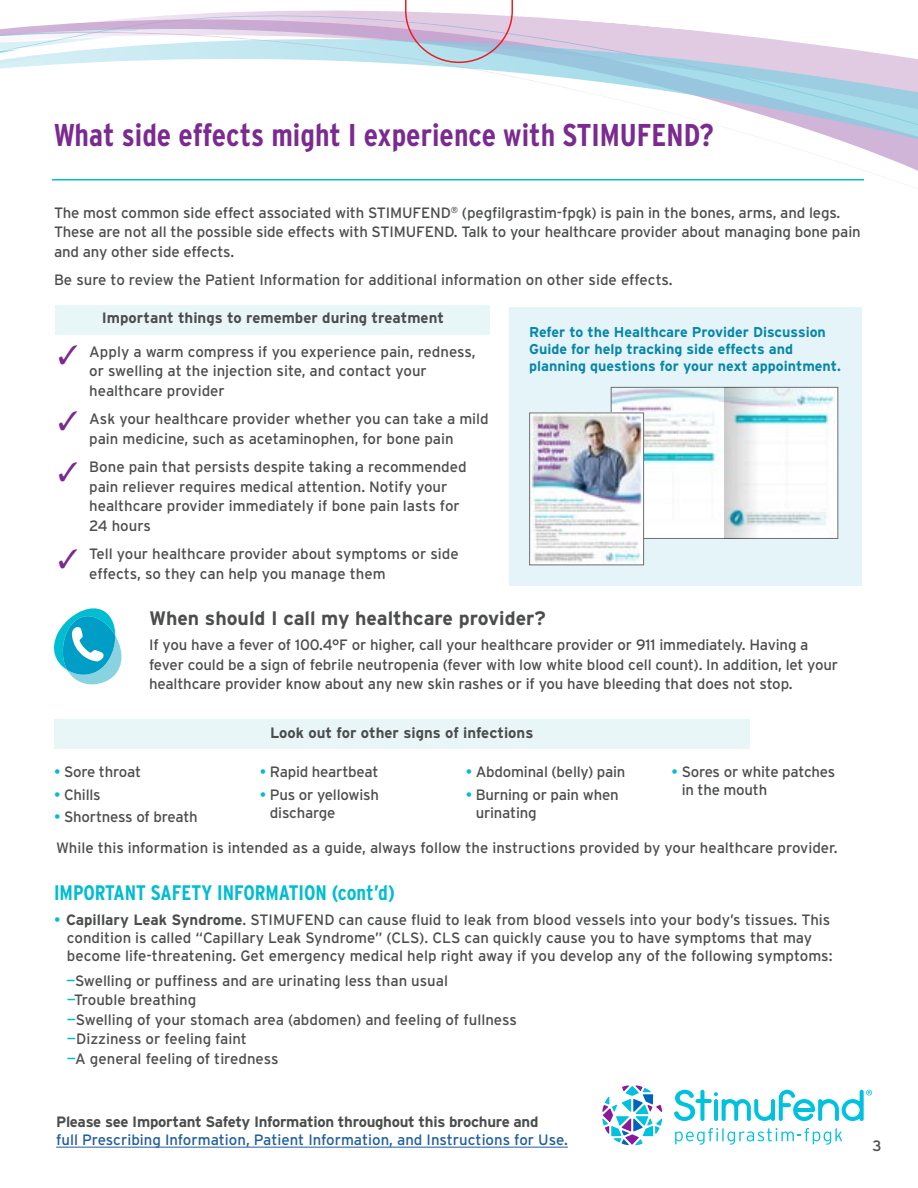
<style>
.page{position:relative;width:918px;height:1188px;background:#fff}
.page>*{position:absolute;margin:0;border:0;box-sizing:border-box;transform-origin:0 0}
.t1{font:700 31.5px "Interstate Condensed";color:#7a2a90}
.t2{font:700 21px "Interstate Condensed";color:#00bdd2}
.t3{font:700 19.5px "Interstate";color:#4c4d4d}
.t4{font:15px/19.5px "Interstate";letter-spacing:-.01em;color:#4c4d4d}
.t5{font:700 15px "Interstate";letter-spacing:-.015em;color:#4c4d4d}
.t6{font:15px "Interstate";color:#215e9e}
.t7{font:700 14.25px/17.1px "Interstate";color:#0787a7}
.s1{color:#00bdd2}
.s2{font-weight:700}
</style>
<div class="page">
<svg style="left:51px;top:21px;width:867px;height:168px"></svg>
<svg style="left:0;top:10px;width:582px;height:117px"></svg>
<hr style="left:56px;top:1147px;width:512px;height:1px;background:#215e9e">
<hr style="left:52px;top:179px;width:812px;height:2px;background:#00bdd2">
<div style="left:56px;top:305px;width:434px;height:29px;background:#e9f6f8"></div>
<svg style="left:54px;top:608px;width:68px;height:76px"></svg>
<div style="left:54px;top:720px;width:696px;height:29px;background:#e9f6f8"></div>
<div style="left:510px;top:307px;width:352px;height:279px;background:#e4f4f8"></div>
<img style="left:613px;top:389px;width:223px;height:148px">
<div style="left:611px;top:387px;width:227px;height:152px;border:1px solid #6d6e71"></div>
<svg style="left:725px;top:387px;width:34px;height:152px"></svg>
<img style="left:531px;top:415px;width:111px;height:148px">
<div style="left:529px;top:413px;width:115px;height:152px;border:1px solid #6d6e71"></div>
<svg style="left:602px;top:1085px;width:60px;height:60px"></svg>
<svg style="left:674px;top:1090px;width:198px;height:31px"></svg>
<svg style="left:675px;top:1128px;width:167px;height:17px"></svg>
<svg style="left:404px;top:0;width:110px;height:64px"></svg>
<h1 class="t1" style="left:54px;top:118px;width:661px">What side effects might I experience with STIMUFEND?</h1>
<p class="t4" style="left:54px;top:202px;width:808px">The most common side effect associated with STIMUFEND<sup>®</sup> (pegfilgrastim-fpgk) is pain in the bones, arms, and legs.<br>These are not all the possible side effects with STIMUFEND. Talk to your healthcare provider about managing bone pain and any other side effects.</p>
<p class="t4" style="left:54px;top:270px;width:620px">Be sure to review the Patient Information for additional information on other side effects.</p>
<p class="t5" style="left:102px;top:309px;width:344px">Important things to remember during treatment</p>
<p class="t4" style="left:89px;top:342px;width:388px">Apply a warm compress if you experience pain, redness, or swelling at the injection site, and contact your healthcare provider</p>
<p class="t4" style="left:89px;top:409px;width:401px">Ask your healthcare provider whether you can take a mild pain medicine, such as acetaminophen, for bone pain</p>
<p class="t4" style="left:89px;top:457px;width:379px">Bone pain that persists despite taking a recommended pain reliever requires medical attention. Notify your healthcare provider immediately if bone pain lasts for 24 hours</p>
<p class="t4" style="left:89px;top:544px;width:371px">Tell your healthcare provider about symptoms or side effects, so they can help you manage them</p>
<h3 class="t3" style="left:149px;top:607px;width:398px">When should I call my healthcare provider?</h3>
<p class="t4" style="left:149px;top:635px;width:691px">If you have a fever of 100.4°F or higher, call your healthcare provider or 911 immediately. Having a fever could be a sign of febrile neutropenia (fever with low white blood cell count). In addition, let your healthcare provider know about any new skin rashes or if you have bleeding that does not stop.</p>
<p class="t5" style="left:270px;top:724px;width:265px">Look out for other signs of infections</p>
<p class="t4" style="left:54px;top:762px;width:89px"><span class="s1">•</span> Sore throat</p>
<p class="t4" style="left:54px;top:784px;width:48px"><span class="s1">•</span> Chills</p>
<p class="t4" style="left:54px;top:807px;width:145px"><span class="s1">•</span> Shortness of breath</p>
<p class="t7" style="left:529px;top:324px;width:313px">Refer to the Healthcare Provider Discussion<br>Guide for help tracking side effects and planning questions for your next appointment.</p>
<p class="t4" style="left:260px;top:762px;width:120px"><span class="s1">•</span> Rapid heartbeat</p>
<p class="t4" style="left:270px;top:785px;width:111px;line-height:18px;text-indent:-10px"><span class="s1">•</span> Pus or yellowish discharge</p>
<p class="t4" style="left:466px;top:762px;width:161px"><span class="s1">•</span> Abdominal (belly) pain</p>
<p class="t4" style="left:476px;top:785px;width:144px;line-height:18px;text-indent:-10px"><span class="s1">•</span> Burning or pain when urinating</p>
<p class="t4" style="left:682px;top:763px;width:155px;line-height:18px;text-indent:-10px"><span class="s1">•</span> Sores or white patches in the mouth</p>
<p class="t4" style="left:56px;top:838px;width:783px">While this information is intended as a guide, always follow the instructions provided by your healthcare provider.</p>
<h2 class="t2" style="left:54px;top:881px;width:342px">IMPORTANT SAFETY INFORMATION (cont’d)</h2>
<p class="t4" style="left:67px;top:911px;width:767px;line-height:18px;text-indent:-13px"><span class="s1">•</span> <span class="s2">Capillary Leak Syndrome</span>. STIMUFEND can cause fluid to leak from blood vessels into your body’s tissues. This condition is called “Capillary Leak Syndrome” (CLS). CLS can quickly cause you to have symptoms that may become life-threatening. Get emergency medical help right away if you develop any of the following symptoms:</p>
<p class="t4" style="left:66px;top:971px;width:452px"><span class="s1">—</span>Swelling or puffiness and are urinating less than usual<br><span class="s1">—</span>Trouble breathing<br><span class="s1">—</span>Swelling of your stomach area (abdomen) and feeling of fullness <span class="s1">—</span>Dizziness or feeling faint<br><span class="s1">—</span>A general feeling of tiredness</p>
<p class="t5" style="left:56px;top:1114px;width:484px">Please see Important Safety Information throughout this brochure and</p>
<p class="t6" style="left:56px;top:1131px;width:513px">full Prescribing Information, Patient Information, and Instructions for Use.</p>
<p class="t4" style="left:872px;top:1136px;width:11px">3</p>
</div>
